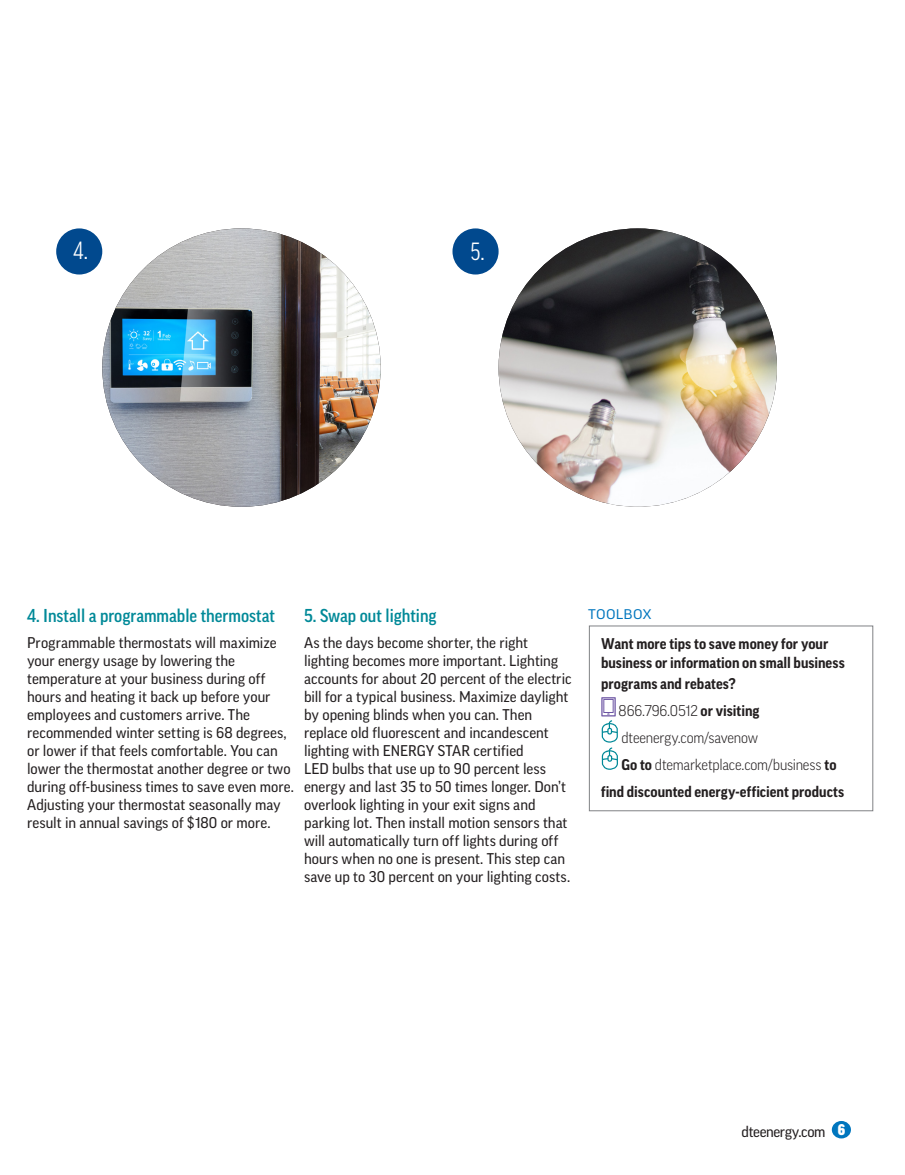
<style>
.page{position:relative;width:905px;height:1175px;background:#fff}
.page>*{position:absolute;margin:0;border:0;box-sizing:border-box;transform-origin:0 0}
.callout_hour{font:condensed 24px "Good Pro";color:#fff}
.subhead{font:500 18px "Good Pro Narr";color:#008998}
.Body_Copy_TOM_P{font:15px/18px "Good Pro News";color:#231f20}
.Body_Copy_TOM_P-2{font:700 15px/19.5px "Good Pro";color:#231f20}
.Body_Copy_TOM_P-3{font:300 15px/27px "Good Pro";letter-spacing:-.015em;color:#231f20}
.Body_Copy_TOM_P-4{font:15px "Good Pro News";letter-spacing:-.025em;color:#231f20}
.Subheads{font:15px "Good Pro Narr Ultra";color:#fff}
.Subheads-2{font:expanded 13.5px "Good Pro";letter-spacing:.015em;color:#0076be}
.s1{font-weight:700}
.s2{font-weight:300}
</style>
<div class="page">
<div style="left:56px;top:228px;width:46px;height:46px;background:#01498e;border-radius:50%"></div>
<div style="left:452px;top:228px;width:46px;height:46px;background:#01498e;border-radius:50%"></div>
<img style="left:102px;top:228px;width:279px;height:279px;border-radius:139px">
<img style="left:498px;top:228px;width:279px;height:279px;border-radius:138px">
<div style="left:589px;top:625px;width:284px;height:186px;border:1px solid #808285"></div>
<svg style="left:601px;top:697px;width:17px;height:73px"></svg>
<div style="left:831px;top:1121px;width:20px;height:17px;background:#0076be;border-radius:50%"></div>
<p class="callout_hour" style="left:73px;top:236px;width:16px">4.</p>
<p class="callout_hour" style="left:470px;top:237px;width:16px">5.</p>
<p class="subhead" style="left:27px;top:606px;width:249px">4. Install a programmable thermostat</p>
<p class="Body_Copy_TOM_P" style="left:27px;top:634px;width:268px">Programmable thermostats will maximize your energy usage by lowering the temperature at your business during off hours and heating it back up before your employees and customers arrive. The recommended winter setting is 68 degrees, or lower if that feels comfortable. You can lower the thermostat another degree or two during off-business times to save even more.<br>Adjusting your thermostat seasonally may result in annual savings of $180 or more.</p>
<p class="subhead" style="left:304px;top:606px;width:134px">5. Swap out lighting</p>
<p class="Body_Copy_TOM_P" style="left:304px;top:634px;width:269px">As the days become shorter, the right lighting becomes more important. Lighting accounts for about 20 percent of the electric bill for a typical business. Maximize daylight by opening blinds when you can. Then replace old fluorescent and incandescent lighting with ENERGY STAR certified<br>LED bulbs that use up to 90 percent less energy and last 35 to 50 times longer. Don’t overlook lighting in your exit signs and parking lot. Then install motion sensors that will automatically turn off lights during off hours when no one is present. This step can save up to 30 percent on your lighting costs.</p>
<p class="Subheads-2" style="left:588px;top:606px;width:65px">TOOLBOX</p>
<p class="Body_Copy_TOM_P-2" style="left:601px;top:633px;width:245px">Want more tips to save money for your business or information on small business</p>
<p class="Body_Copy_TOM_P-3" style="left:618px;top:670px;width:142px;text-indent:-18px"><span class="s1">programs and rebates?<br></span>866.796.0512 <span class="s1">or visiting </span>dteenergy.com/savenow</p>
<p class="Body_Copy_TOM_P-2" style="left:601px;top:751px;width:245px;line-height:27px;text-indent:20px">Go to <span class="s2">dtemarketplace.com/business</span> to find discounted energy-efficient products</p>
<p class="Body_Copy_TOM_P-4" style="left:741px;top:1122px;width:85px">dteenergy.com</p>
<p class="Subheads" style="left:837px;top:1121px;width:9px">6</p>
</div>
